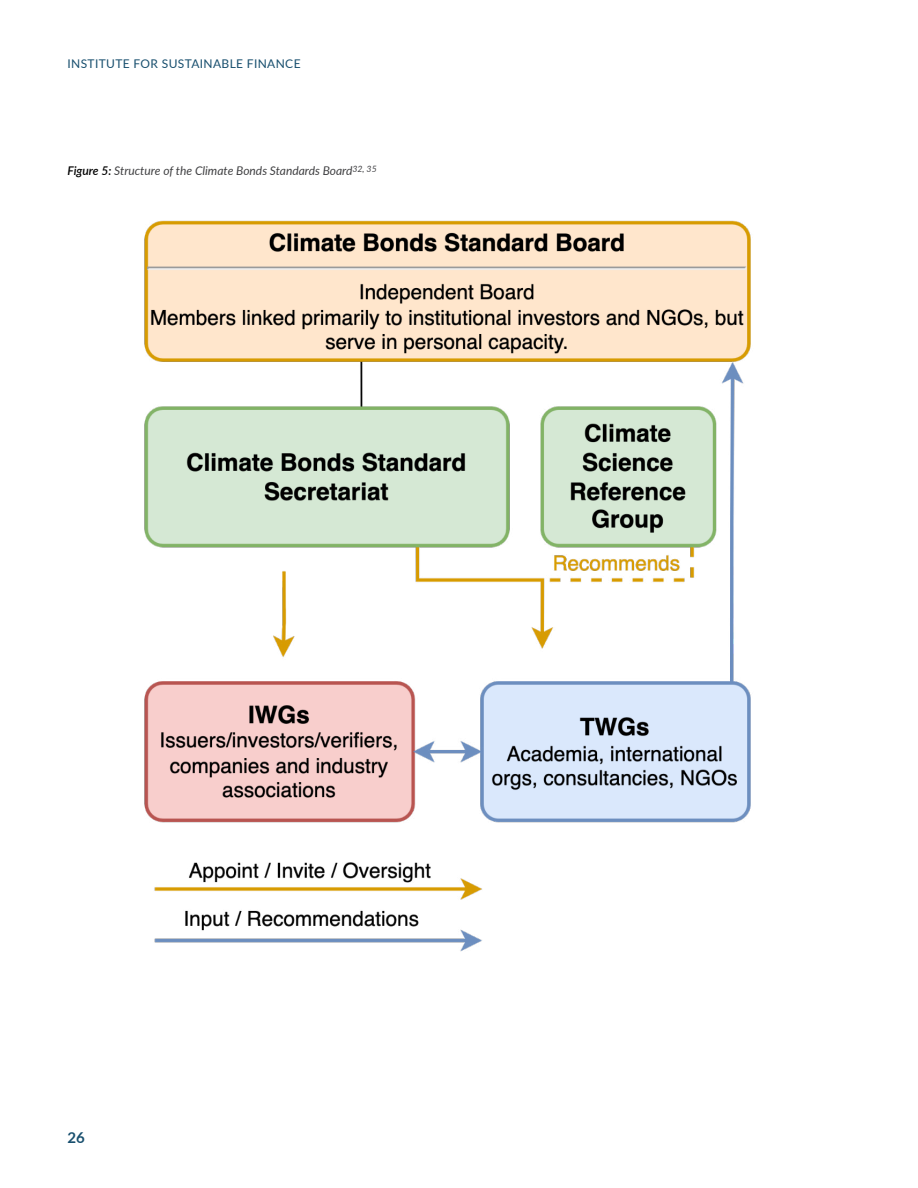
<style>
.page{position:relative;width:918px;height:1188px;background:#fff}
.page>*{position:absolute;margin:0;border:0;box-sizing:border-box;transform-origin:0 0}
.t1{font:700 15px "Lato";color:#184f6e}
.t2{font:italic 12px "Lato";color:#404042}
.t3{font:12px "Lato";letter-spacing:.03em;color:#184f6e}
.s1{font-weight:600;color:#000}
</style>
<div class="page">
<img style="left:144px;top:220px;width:607px;height:732px">
<p class="t3" style="left:68px;top:55px;width:235px">INSTITUTE FOR SUSTAINABLE FINANCE</p>
<p class="t2" style="left:68px;top:163px;width:311px"><span class="s1">Figure 5:</span> Structure of the Climate Bonds Standards Board<sup>32,</sup> <sup>35</sup></p>
<p class="t1" style="left:68px;top:1126px;width:19px">26</p>
</div>
